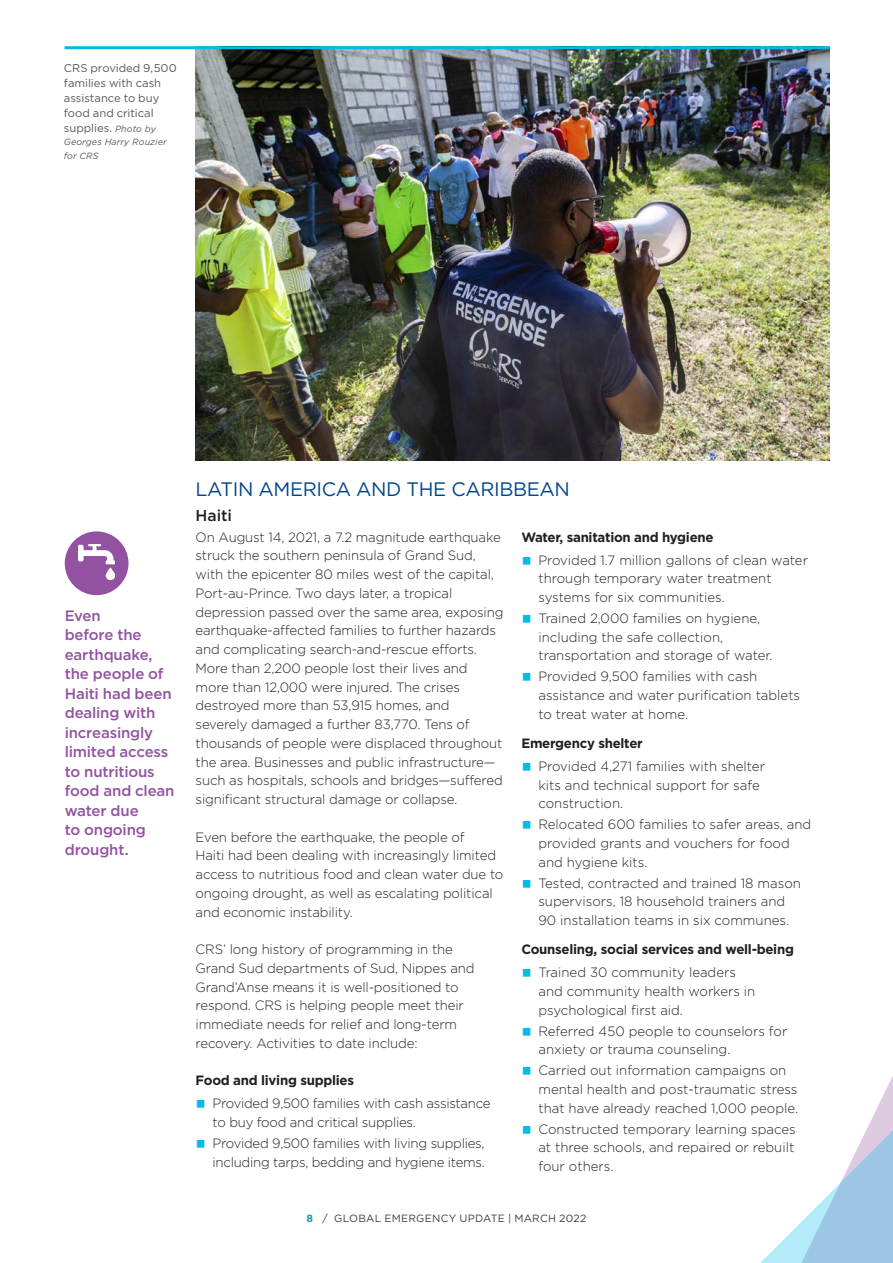
<style>
.page{position:relative;width:893px;height:1263px;background:#fff}
.page>*{position:absolute;margin:0;border:0;box-sizing:border-box;transform-origin:0 0}
.H1_A{font:19.5px "Gotham";letter-spacing:-.02em;color:#01468b}
.t1{font:500 15.75px "Gotham";letter-spacing:-.005em;color:#231f20}
.M_Pull_quote_no_quot{font:500 15px/19.5px "Gotham";letter-spacing:-.01em;color:#9252a1}
.Body_copy{font:300 13.5px/18.8px "Gotham";letter-spacing:-.01em;color:#231f20}
.Body_copy-2{font:700 13.5px "Gotham";letter-spacing:-.02em;color:#231f20}
.Photo_caption{font:11.25px/15px "Gotham";color:#57585a}
.t2{font:10.5px "Gotham";letter-spacing:.025em;color:#3e3e3f}
.Photo_caption-2{font:italic 9px/13.5px "Gotham";letter-spacing:.01em;color:#57585a}
.s1{font-style:italic;font-size:9px}
.s2{color:#02bce8}
.s3{font-weight:700;color:#1d9aaa}
</style>
<div class="page">
<svg style="left:760px;top:1076px;width:133px;height:187px"></svg>
<img style="left:196px;top:49px;width:634px;height:412px">
<div style="left:65px;top:531px;width:64px;height:64px;background:#9252a1;border-radius:50%"></div>
<img style="left:79px;top:544px;width:35px;height:36px">
<hr style="left:65px;top:46px;width:765px;height:3px;background:#02bce8">
<p class="Photo_caption" style="left:64px;top:60px;width:115px">CRS provided 9,500 families with cash assistance to buy food and critical supplies. <span class="s1">Photo by</span></p>
<p class="Photo_caption-2" style="left:64px;top:135px;width:104px">Georges Harry Rouzier for CRS</p>
<p class="M_Pull_quote_no_quot" style="left:65px;top:605px;width:111px">Even<br>before the earthquake, the people of<br>Haiti had been dealing with increasingly limited access to nutritious food and clean water due<br>to ongoing drought.</p>
<p class="H1_A" style="left:196px;top:477px;width:376px">LATIN AMERICA AND THE CARIBBEAN</p>
<h2 class="t1" style="left:196px;top:505px;width:38px">Haiti</h2>
<p class="Body_copy" style="left:196px;top:527px;width:309px">On August 14, 2021, a 7.2 magnitude earthquake struck the southern peninsula of Grand Sud, with the epicenter 80 miles west of the capital, Port‑au‑Prince. Two days later, a tropical depression passed over the same area, exposing earthquake‑affected families to further hazards and complicating search‑and‑rescue efforts.<br>More than 2,200 people lost their lives and more than 12,000 were injured. The crises destroyed more than 53,915 homes, and severely damaged a further 83,770. Tens of thousands of people were displaced throughout the area. Businesses and public infrastructure— such as hospitals, schools and bridges—suffered significant structural damage or collapse.</p>
<p class="Body_copy" style="left:196px;top:827px;width:309px">Even before the earthquake, the people of<br>Haiti had been dealing with increasingly limited access to nutritious food and clean water due to ongoing drought, as well as escalating political and economic instability.</p>
<p class="Body_copy" style="left:196px;top:940px;width:280px">CRS’ long history of programming in the Grand Sud departments of Sud, Nippes and Grand’Anse means it is well‑positioned to respond. CRS is helping people meet their immediate needs for relief and long‑term recovery. Activities to date include:</p>
<p class="Body_copy-2" style="left:196px;top:1072px;width:160px">Food and living supplies</p>
<p class="Body_copy" style="left:213px;top:1094px;width:280px;text-indent:-17px"><span class="s2">○</span> Provided 9,500 families with cash assistance to buy food and critical supplies.</p>
<p class="Body_copy" style="left:196px;top:1133px;width:291px;text-align:right"><span class="s2">○</span> Provided 9,500 families with living supplies, including tarps, bedding and hygiene items.</p>
<p class="Body_copy-2" style="left:521px;top:528px;width:194px">Water, sanitation and hygiene</p>
<p class="Body_copy" style="left:538px;top:550px;width:271px;text-indent:-17px"><span class="s2">○</span> Provided 1.7 million gallons of clean water through temporary water treatment systems for six communities.</p>
<p class="Body_copy" style="left:538px;top:608px;width:236px;text-indent:-17px"><span class="s2">○</span> Trained 2,000 families on hygiene, including the safe collection, transportation and storage of water.</p>
<p class="Body_copy" style="left:538px;top:667px;width:263px;text-indent:-17px"><span class="s2">○</span> Provided 9,500 families with cash assistance and water purification tablets to treat water at home.</p>
<p class="Body_copy-2" style="left:521px;top:734px;width:123px">Emergency shelter</p>
<p class="Body_copy" style="left:538px;top:756px;width:228px;text-indent:-17px"><span class="s2">○</span> Provided 4,271 families with shelter kits and technical support for safe construction.</p>
<p class="Body_copy" style="left:538px;top:815px;width:274px;text-indent:-17px"><span class="s2">○</span> Relocated 600 families to safer areas, and provided grants and vouchers for food and hygiene kits.</p>
<p class="Body_copy" style="left:521px;top:873px;width:281px;text-align:center"><span class="s2">○</span> Tested, contracted and trained 18 mason supervisors, 18 household trainers and<br>90 installation teams in six communes.</p>
<p class="Body_copy-2" style="left:521px;top:940px;width:274px">Counseling, social services and well‑being</p>
<p class="Body_copy" style="left:538px;top:962px;width:218px;text-indent:-17px"><span class="s2">○</span> Trained 30 community leaders and community health workers in psychological first aid.</p>
<p class="Body_copy" style="left:538px;top:1021px;width:250px;text-indent:-17px"><span class="s2">○</span> Referred 450 people to counselors for anxiety or trauma counseling.</p>
<p class="Body_copy" style="left:538px;top:1060px;width:261px;text-indent:-17px"><span class="s2">○</span> Carried out information campaigns on mental health and post-traumatic stress that have already reached 1,000 people.</p>
<p class="Body_copy" style="left:538px;top:1119px;width:259px;text-align:justify;text-indent:-17px"><span class="s2">○</span> Constructed temporary learning spaces at three schools, and repaired or rebuilt four others.</p>
<p class="t2" style="left:307px;top:1212px;width:281px"><span class="s3">8</span> / GLOBAL EMERGENCY UPDATE | MARCH 2022</p>
</div>
